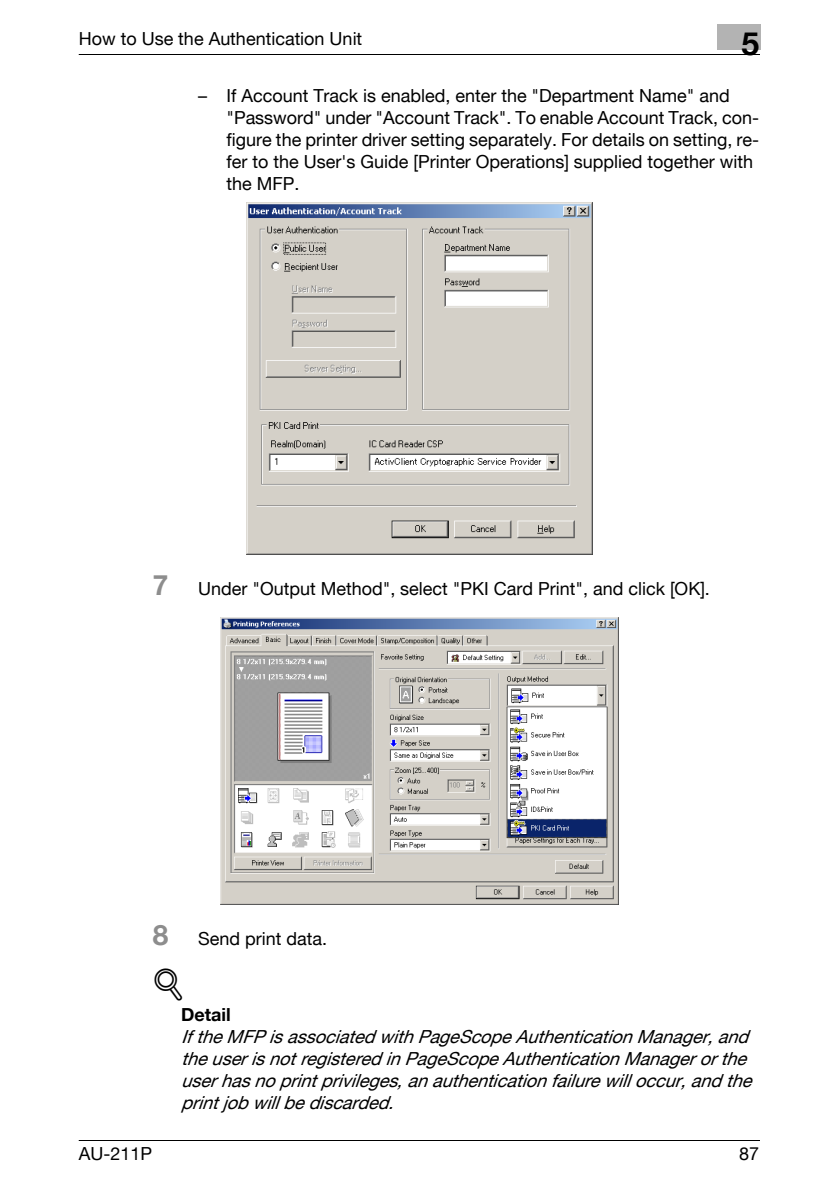
<style>
.page{position:relative;width:840px;height:1190px;background:#fff}
.page>*{position:absolute;margin:0;border:0;box-sizing:border-box;transform-origin:0 0}
.t1{font:700 32px "Helvetica Neue KM Int";color:#000}
.t2{font:18px/22px "Helvetica Neue KM Int Rm";color:#000}
.t3{font:italic 18px/22px "Helvetica Neue KM Int Rm";color:#000}
.t4{font:700 18px "Helvetica Neue KM Int";color:#000}
.s1{font-family:"Helvetica Neue KM Int";font-weight:700;font-size:28px;color:#8d8d8d}
</style>
<div class="page">
<div style="left:718px;top:24px;width:42px;height:25px;background:#b3b3b3"></div>
<svg style="left:760px;top:24px;width:1px;height:26px"></svg>
<hr style="left:718px;top:49px;width:42px;height:1px;background:#b3b3b3">
<hr style="left:79px;top:55px;width:680px;height:1px;background:#000">
<hr style="left:79px;top:1140px;width:680px;height:1px;background:#000">
<img style="left:246px;top:203px;width:346px;height:351px">
<img style="left:220px;top:617px;width:398px;height:287px">
<p class="t2" style="left:79px;top:29px;width:285px">How to Use the Authentication Unit</p>
<h1 class="t1" style="left:741px;top:33px;width:19px">5</h1>
<p class="t2" style="left:226px;top:86px;width:534px;text-indent:-28px">– If Account Track is enabled, enter the "Department Name" and "Password" under "Account Track". To enable Account Track, con&shy;figure the printer driver setting separately. For details on setting, re&shy;fer to the User's Guide [Printer Operations] supplied together with the MFP.</p>
<p class="t2" style="left:153px;top:579px;width:559px"><span class="s1">7</span> Under "Output Method", select "PKI Card Print", and click [OK].</p>
<p class="t2" style="left:153px;top:928px;width:176px"><span class="s1">8</span> Send print data.</p>
<p class="t4" style="left:181px;top:1008px;width:51px">Detail</p>
<p class="t3" style="left:181px;top:1027px;width:577px">If theMFP isassociated withPageScopeAuthenticationManager,and theuserisnotregistered inPageScopeAuthenticationManagerorthe userhasnoprintprivileges,anauthenticationfailurewilloccur,and the printjob willbediscarded.</p>
<p class="t2" style="left:79px;top:1144px;width:75px">AU-211P</p>
<p class="t2" style="left:739px;top:1144px;width:21px">87</p>
</div>
